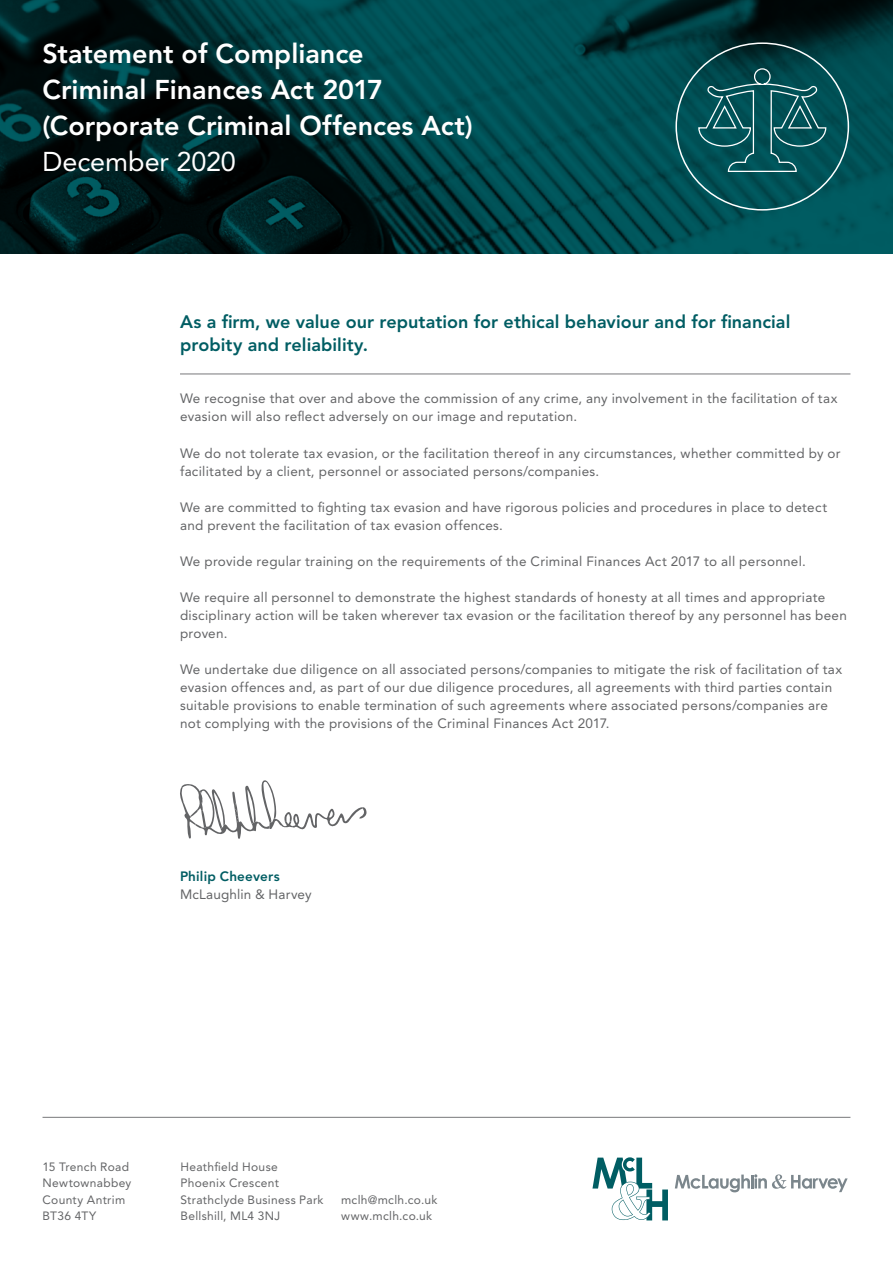
<style>
.page{position:relative;width:893px;height:1263px;background:#fff}
.page>*{position:absolute;margin:0;border:0;box-sizing:border-box;transform-origin:0 0}
.t1{font:800 27px/36px "Avenir LT Std";color:#fff}
.t2{font:27px "Avenir LT Std";letter-spacing:-.005em;color:#fff}
.t3{font:800 18px/22.5px "Avenir LT Std";color:#005d63}
.t4{font:13.5px/18px "Avenir LT Std";letter-spacing:.02em;color:#636466}
.t5{font:800 13.5px "Avenir LT Std";letter-spacing:.015em;color:#005d63}
.t6{font:12px/16.5px "Avenir LT Std";letter-spacing:.025em;color:#636466}
</style>
<div class="page">
<img style="left:0;top:0;width:893px;height:253px">
<svg style="left:592px;top:1157px;width:76px;height:63px"></svg>
<svg style="left:675px;top:1174px;width:173px;height:18px"></svg>
<hr style="left:43px;top:1117px;width:807px;height:1px;background:#77787b">
<hr style="left:180px;top:374px;width:670px;height:1px;background:#77787b">
<svg style="left:180px;top:780px;width:187px;height:59px"></svg>
<svg style="left:698px;top:68px;width:129px;height:105px;background:#165e63"></svg>
<h1 class="t1" style="left:43px;top:36px;width:432px">Statement of Compliance<br>Criminal Finances Act 2017 (Corporate Criminal Offences Act)</h1>
<h1 class="t2" style="left:43px;top:146px;width:195px">December 2020</h1>
<h2 class="t3" style="left:180px;top:311px;width:612px">As a firm, we value our reputation for ethical behaviour and for financial probity and reliability.</h2>
<p class="t4" style="left:180px;top:390px;width:659px">We recognise that over and above the commission of any crime, any involvement in the facilitation of tax evasion will also reflect adversely on our image and reputation.</p>
<p class="t4" style="left:180px;top:444px;width:662px">We do not tolerate tax evasion, or the facilitation thereof in any circumstances, whether committed by or facilitated by a client, personnel or associated persons/companies.</p>
<p class="t4" style="left:180px;top:498px;width:649px">We are committed to fighting tax evasion and have rigorous policies and procedures in place to detect and prevent the facilitation of tax evasion offences.</p>
<p class="t4" style="left:180px;top:552px;width:627px">We provide regular training on the requirements of the Criminal Finances Act 2017 to all personnel.</p>
<p class="t4" style="left:180px;top:588px;width:668px">We require all personnel to demonstrate the highest standards of honesty at all times and appropriate disciplinary action will be taken wherever tax evasion or the facilitation thereof by any personnel has been proven.</p>
<p class="t4" style="left:180px;top:660px;width:664px">We undertake due diligence on all associated persons/companies to mitigate the risk of facilitation of tax evasion offences and, as part of our due diligence procedures, all agreements with third parties contain suitable provisions to enable termination of such agreements where associated persons/companies are not complying with the provisions of the Criminal Finances Act 2017.</p>
<p class="t5" style="left:180px;top:868px;width:101px">Philip Cheevers</p>
<p class="t4" style="left:180px;top:885px;width:133px">McLaughlin &amp; Harvey</p>
<p class="t6" style="left:43px;top:1158px;width:90px">15 Trench Road<br>Newtownabbey<br>County Antrim<br>BT36 4TY</p>
<p class="t6" style="left:180px;top:1158px;width:145px">Heathfield House<br>Phoenix Crescent<br>Strathclyde Business Park<br>Bellshill, ML4 3NJ</p>
<p class="t6" style="left:341px;top:1191px;width:98px">mclh@mclh.co.uk www.mclh.co.uk</p>
</div>
